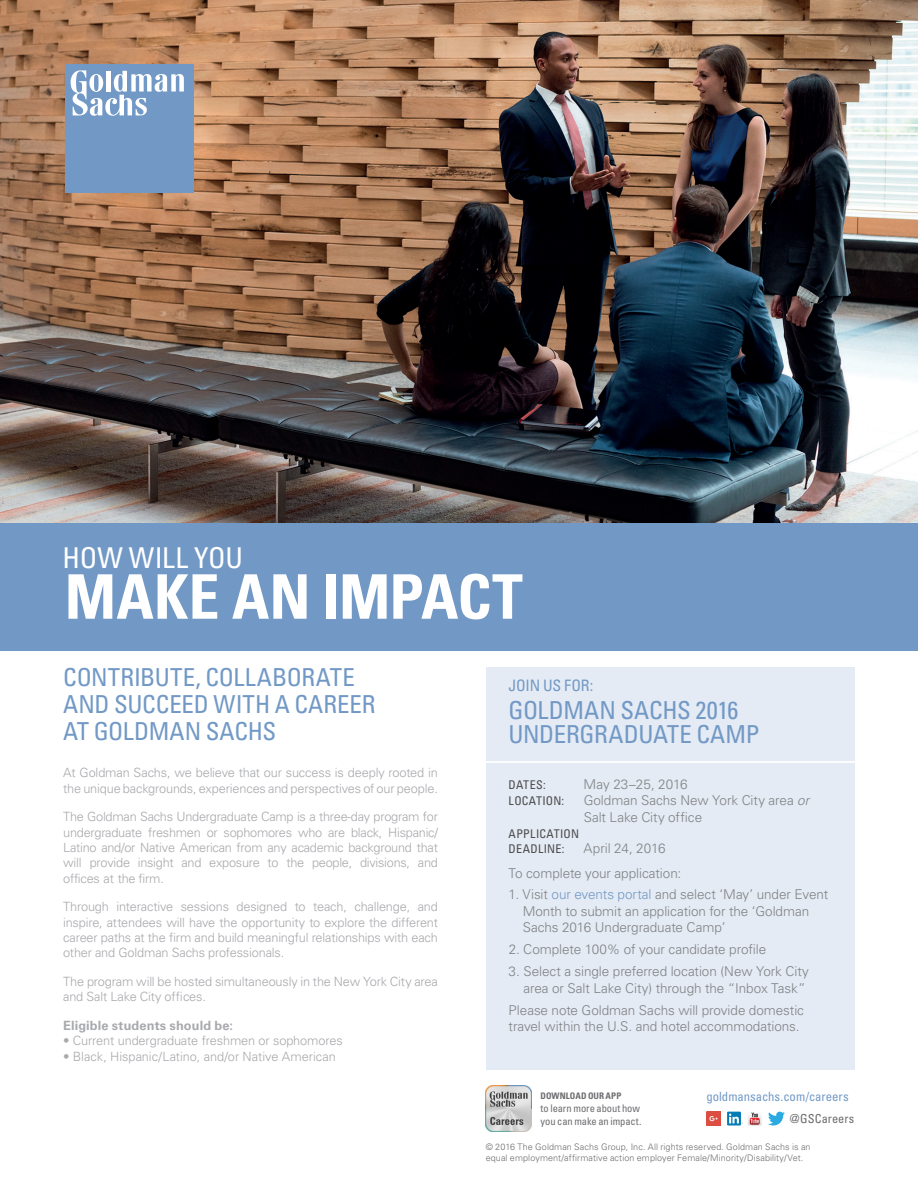
<style>
.page{position:relative;width:918px;height:1188px;background:#fff}
.page>*{position:absolute;margin:0;border:0;box-sizing:border-box;transform-origin:0 0}
.t1{font:700 condensed 61.5px "Univers LT Std";color:#fff}
.t2{font:condensed 28.65px "Univers LT Std";letter-spacing:-.005em;color:#fff}
.t3{font:condensed 24.75px/27px "Univers LT Std";letter-spacing:-.01em;color:#7299c6}
.t4{font:condensed 15.75px "Univers LT Std";letter-spacing:-.01em;color:#7299c6}
.t5{font:300 13.5px/16.5px "Univers LT Std";letter-spacing:-.005em;color:#808285}
.Body{font:300 12.75px/15.3px "Univers LT Std";letter-spacing:-.01em;color:#a8a9ad}
.Body-2{font:700 12.75px "Univers LT Std";letter-spacing:.01em;color:#a8a9ad}
.t6{font:condensed 12.75px "Univers LT Std";color:#7299c6}
.t7{font:condensed 12.3px "Univers LT Std";letter-spacing:.01em;color:#6c6d70}
.t8{font:condensed 12px/14.2px "Univers LT Std";letter-spacing:.015em;color:#4b4c4d}
.t9{font:condensed 10.5px "Univers LT Std";letter-spacing:-.01em;color:#6c6d70}
.t10{font:300 9px/10.8px "Univers LT Std";letter-spacing:.01em;color:#6c6d70}
.t11{font:700 condensed 9px "Univers LT Std";letter-spacing:.005em;color:#6c6d70}
.s1{font-style:italic}
.s2{color:#7299c6}
</style>
<div class="page">
<div style="left:0;top:522px;width:918px;height:129px;background:#7299c6"></div>
<img style="left:486px;top:1086px;width:46px;height:46px">
<img style="left:706px;top:1112px;width:14px;height:13px">
<svg style="left:727px;top:1112px;width:35px;height:14px"></svg>
<svg style="left:768px;top:1112px;width:17px;height:13px"></svg>
<div style="left:486px;top:667px;width:368px;height:403px;background:#e5ebf4"></div>
<hr style="left:486px;top:761px;width:371px;height:2px;background:#fff">
<img style="left:0;top:0;width:918px;height:522px">
<div style="left:65px;top:64px;width:128px;height:129px;background:#7299c6"></div>
<svg style="left:71px;top:70px;width:113px;height:46px"></svg>
<h2 class="t2" style="left:63px;top:540px;width:182px">HOW WILL YOU</h2>
<h1 class="t1" style="left:65px;top:559px;width:460px">MAKE AN IMPACT</h1>
<p class="t3" style="left:63px;top:664px;width:314px">CONTRIBUTE, COLLABORATE<br>AND SUCCEED WITH A CAREER<br>AT GOLDMAN SACHS</p>
<p class="t4" style="left:509px;top:676px;width:86px">JOIN US FOR:</p>
<p class="t8" style="left:509px;top:777px;width:39px">DATES:</p>
<p class="t5" style="left:584px;top:776px;width:105px">May 23–25, 2016</p>
<p class="t8" style="left:509px;top:794px;width:57px">LOCATION:</p>
<p class="t5" style="left:584px;top:792px;width:227px">Goldman Sachs New York City area <span class="s1">or<br></span>Salt Lake City office</p>
<p class="t8" style="left:509px;top:827px;width:72px">APPLICATION<br>DEADLINE:</p>
<p class="t3" style="left:509px;top:698px;width:252px;line-height:24px">GOLDMAN SACHS 2016<br>UNDERGRADUATE CAMP</p>
<p class="Body" style="left:63px;top:765px;width:376px">At Goldman Sachs, we believe that our success is deeply rooted in the unique backgrounds, experiences and perspectives of our people.</p>
<p class="Body" style="left:63px;top:809px;width:376px;text-align:justify">The Goldman Sachs Undergraduate Camp is a three-day program for undergraduate freshmen or sophomores who are black, Hispanic/ Latino and/or Native American from any academic background that will provide insight and exposure to the people, divisions, and offices at the firm.</p>
<p class="Body" style="left:63px;top:899px;width:376px;text-align:justify">Through interactive sessions designed to teach, challenge, and inspire, attendees will have the opportunity to explore the different career paths at the firm and build meaningful relationships with each other and Goldman Sachs professionals.</p>
<p class="Body" style="left:63px;top:974px;width:376px">The program will be hosted simultaneously in the New York City area and Salt Lake City offices.</p>
<p class="Body-2" style="left:63px;top:1018px;width:171px">Eligible students should be:</p>
<p class="Body" style="left:63px;top:1033px;width:281px">• Current undergraduate freshmen or sophomores</p>
<p class="Body" style="left:63px;top:1049px;width:274px">• Black, Hispanic/Latino, and/or Native American</p>
<p class="t5" style="left:584px;top:840px;width:83px">April 24, 2016</p>
<p class="t5" style="left:509px;top:865px;width:174px">To complete your application:</p>
<p class="t5" style="left:523px;top:886px;width:307px;text-indent:-14px">1. Visit <span class="s2">our events portal</span> and select ‘May’ under Event<br>Month to submit an application for the ‘Goldman<br>Sachs 2016 Undergraduate Camp’</p>
<p class="t5" style="left:509px;top:941px;width:259px">2. Complete 100% of your candidate profile</p>
<p class="t5" style="left:509px;top:963px;width:302px;text-align:right">3. Select a single preferred location (New York City area or Salt Lake City) through the “Inbox Task”</p>
<p class="t5" style="left:509px;top:1002px;width:297px">Please note Goldman Sachs will provide domestic travel within the U.S. and hotel accommodations.</p>
<p class="t6" style="left:706px;top:1089px;width:144px">goldmansachs.com/careers</p>
<p class="t7" style="left:790px;top:1111px;width:66px">@GSCareers</p>
<p class="t11" style="left:541px;top:1091px;width:82px">DOWNLOAD OUR APP</p>
<p class="t9" style="left:541px;top:1102px;width:101px">to learn more about how</p>
<p class="t9" style="left:541px;top:1114px;width:102px">you can make an impact.</p>
<p class="t10" style="left:486px;top:1142px;width:326px">© 2016 The Goldman Sachs Group, Inc. All rights reserved. Goldman Sachs is an equal employment/affirmative action employer Female/Minority/Disability/Vet.</p>
</div>
